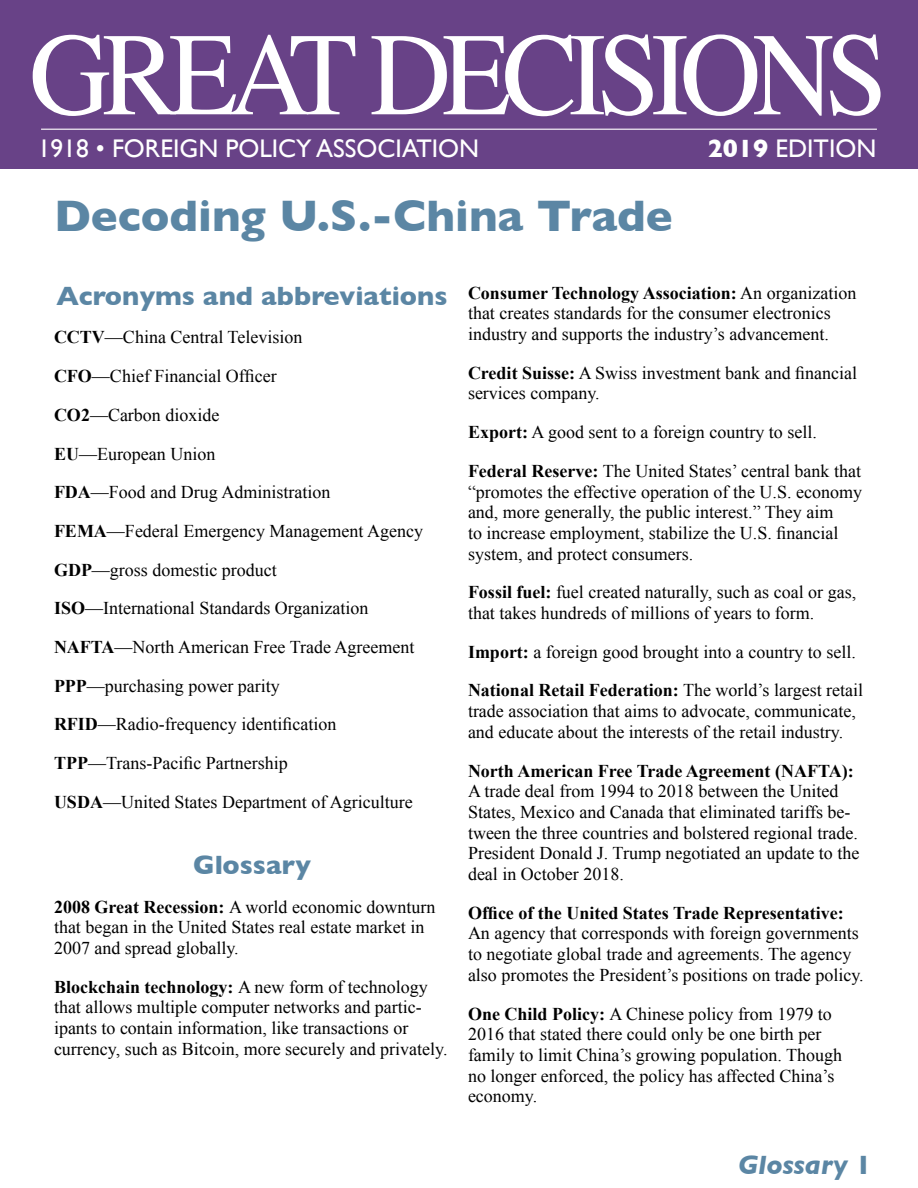
<style>
.page{position:relative;width:918px;height:1188px;background:#fff}
.page>*{position:absolute;margin:0;border:0;box-sizing:border-box;transform-origin:0 0}
.t1{font:118.2px "Times";letter-spacing:-.075em;color:#fff;scale:.95 1}
.t2{font:700 45px "Gill Sans";color:#5b86a4}
.t3{font:700 27px "Gill Sans";color:#5b86a4}
.t4{font:italic 700 27px "Gill Sans";color:#5b86a4}
.t5{font:25.5px "Gill Sans";color:#fff}
.t6{font:18px/20.7px "Times New Roman";color:#000}
.t7{font:700 18px "Times New Roman";color:#000}
.s1{font-weight:700}
.s2{font-style:normal}
</style>
<div class="page">
<div style="left:0;top:0;width:918px;height:169px;background:#684287"></div>
<hr style="left:41px;top:129px;width:836px;height:1px;background:#fff">
<h1 class="t1" style="left:30px;top:-36px;width:905px">GREAT DECISIONS</h1>
<h3 class="t5" style="left:38px;top:134px;width:443px">1918 • FOREIGN POLICY ASSOCIATION</h3>
<h3 class="t5" style="left:708px;top:134px;width:170px"><span class="s1">2019</span> EDITION</h3>
<h2 class="t2" style="left:54px;top:180px;width:620px">Decoding U.S.-China Trade</h2>
<h3 class="t3" style="left:57px;top:274px;width:392px">Acronyms and abbreviations</h3>
<p class="t6" style="left:54px;top:318px;width:371px;line-height:38.7px"><span class="s1">CCTV</span>—China Central Television<br><span class="s1">CFO</span>—Chief Financial Officer<br><span class="s1">CO2</span>—Carbon dioxide<br><span class="s1">EU</span>—European Union<br><span class="s1">FDA</span>—Food and Drug Administration <span class="s1">FEMA</span>—Federal Emergency Management Agency <span class="s1">GDP</span>—gross domestic product<br><span class="s1">ISO</span>—International Standards Organization <span class="s1">NAFTA</span>—North American Free Trade Agreement <span class="s1">PPP</span>—purchasing power parity <span class="s1">RFID</span>—Radio-frequency identification <span class="s1">TPP</span>—Trans-Pacific Partnership<br><span class="s1">USDA</span>—United States Department of Agriculture</p>
<h3 class="t3" style="left:193px;top:843px;width:119px">Glossary</h3>
<p class="t6" style="left:54px;top:896px;width:383px"><span class="s1">2008 Great Recession:</span> A world economic downturn that began in the United States real estate market in<br>2007 and spread globally.</p>
<p class="t6" style="left:54px;top:976px;width:395px"><span class="s1">Blockchain technology:</span> A new form of technology that allows multiple computer networks and partic&shy;ipants to contain information, like transactions or currency, such as Bitcoin, more securely and privately.</p>
<p class="t6" style="left:468px;top:282px;width:390px"><span class="s1">Consumer Technology Association:</span> An organization that creates standards for the consumer electronics industry and supports the industry’s advancement.</p>
<p class="t6" style="left:468px;top:362px;width:391px"><span class="s1">Credit Suisse:</span> A Swiss investment bank and financial services company.</p>
<p class="t6" style="left:468px;top:413px;width:395px;line-height:38.7px"><span class="s1">Export:</span> A good sent to a foreign country to sell.<br><span class="s1">Federal Reserve:</span> The United States’ central bank that</p>
<p class="t6" style="left:468px;top:481px;width:396px">“promotes the effective operation of the U.S. economy and, more generally, the public interest.” They aim<br>to increase employment, stabilize the U.S. financial system, and protect consumers.</p>
<p class="t6" style="left:468px;top:582px;width:390px"><span class="s1">Fossil fuel:</span> fuel created naturally, such as coal or gas, that takes hundreds of millions of years to form.</p>
<p class="t6" style="left:468px;top:632px;width:397px;line-height:38.7px"><span class="s1">Import:</span> a foreign good brought into a country to sell.<br><span class="s1">National Retail Federation:</span> The world’s largest retail</p>
<p class="t6" style="left:468px;top:701px;width:389px">trade association that aims to advocate, communicate, and educate about the interests of the retail industry.</p>
<p class="t7" style="left:468px;top:758px;width:387px">North American Free Trade Agreement (NAFTA):</p>
<p class="t6" style="left:468px;top:781px;width:393px">A trade deal from 1994 to 2018 between the United States, Mexico and Canada that eliminated tariffs be&shy;tween the three countries and bolstered regional trade.<br>President Donald J. Trump negotiated an update to the deal in October 2018.</p>
<p class="t7" style="left:468px;top:900px;width:377px">Office of the United States Trade Representative:</p>
<p class="t6" style="left:468px;top:923px;width:397px">An agency that corresponds with foreign governments to negotiate global trade and agreements. The agency also promotes the President’s positions on trade policy.</p>
<p class="t6" style="left:468px;top:1003px;width:376px"><span class="s1">One Child Policy:</span> A Chinese policy from 1979 to 2016 that stated there could only be one birth per family to limit China’s growing population. Though no longer enforced, the policy has affected China’s economy.</p>
<h3 class="t4" style="left:738px;top:1149px;width:135px">Glossary <span class="s2">1</span></h3>
</div>
